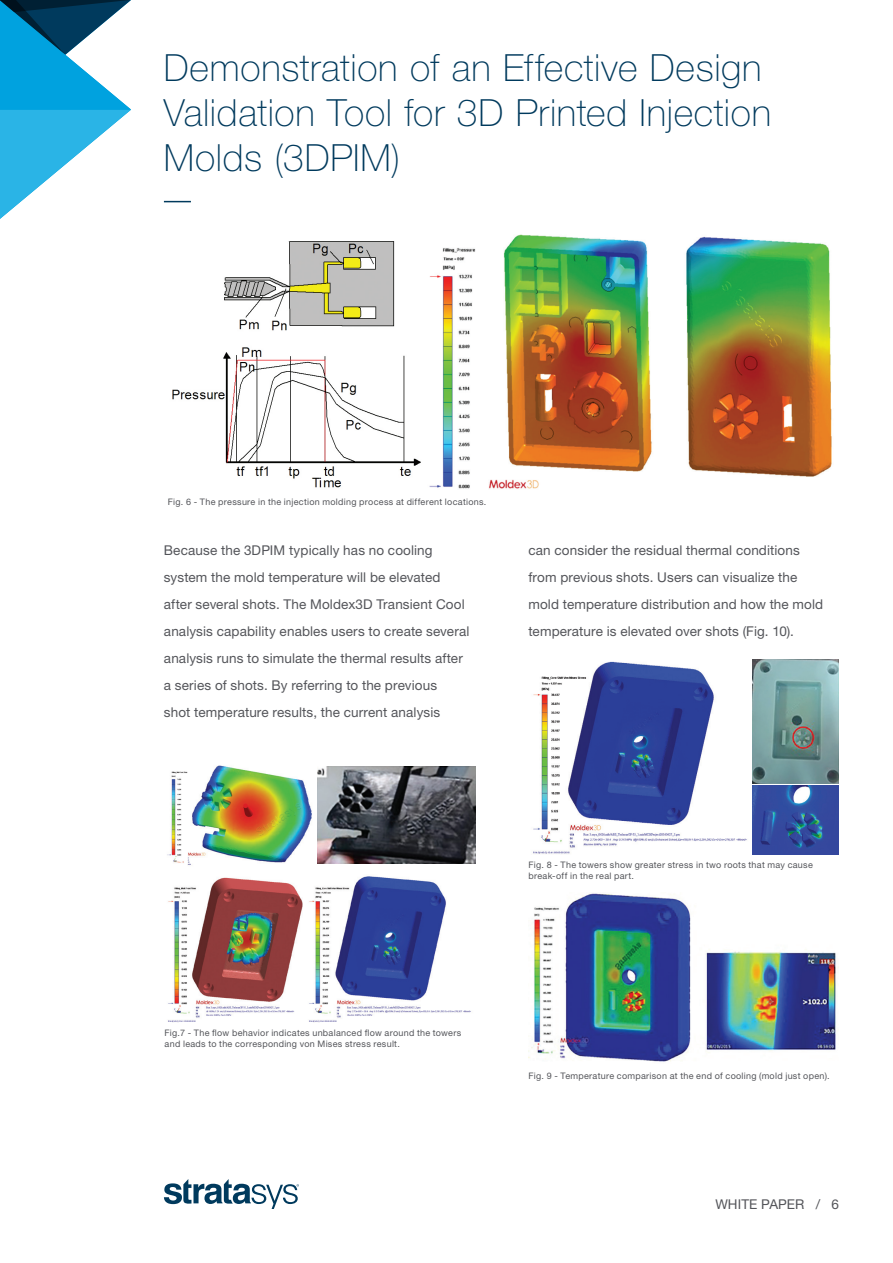
<style>
.page{position:relative;width:893px;height:1263px;background:#fff}
.page>*{position:absolute;margin:0;border:0;box-sizing:border-box;transform-origin:0 0}
.t1{font:100 37.5px/45px "Helvetica Neue LT Std";letter-spacing:.015em;color:#003a5d}
.WP_-_Body_Copy{font:13.5px/27px "Helvetica Neue LT Std";letter-spacing:.01em;color:#54555a}
.WP_-_Image_Caption{font:9px/10.5px "Helvetica Neue LT Std";letter-spacing:.03em;color:#54555a}
</style>
<div class="page">
<svg style="left:164px;top:1179px;width:135px;height:30px"></svg>
<svg style="left:0;top:0;width:131px;height:219px"></svg>
<svg style="left:164px;top:201px;width:27px;height:1px"></svg>
<img style="left:528px;top:893px;width:311px;height:169px">
<img style="left:168px;top:876px;width:303px;height:146px">
<img style="left:167px;top:765px;width:145px;height:100px">
<img style="left:318px;top:767px;width:157px;height:96px">
<img style="left:172px;top:241px;width:249px;height:247px">
<img style="left:429px;top:234px;width:403px;height:255px">
<img style="left:533px;top:660px;width:222px;height:195px">
<img style="left:753px;top:786px;width:86px;height:69px">
<img style="left:753px;top:660px;width:85px;height:124px">
<h1 class="t1" style="left:164px;top:45px;width:609px">Demonstration of an Effective Design<br>Validation Tool for 3D Printed Injection<br>Molds (3DPIM)</h1>
<p class="WP_-_Image_Caption" style="left:168px;top:496px;width:320px">Fig. 6 - The pressure in the injection molding process at different locations.</p>
<p class="WP_-_Body_Copy" style="left:164px;top:536px;width:307px">Because the 3DPIM typically has no cooling system the mold temperature will be elevated after several shots. The Moldex3D Transient Cool analysis capability enables users to create several analysis runs to simulate the thermal results after a series of shots. By referring to the previous<br>shot temperature results, the current analysis</p>
<p class="WP_-_Body_Copy" style="left:528px;top:536px;width:296px">can consider the residual thermal conditions from previous shots. Users can visualize the mold temperature distribution and how the mold temperature is elevated over shots (Fig. 10).</p>
<p class="WP_-_Image_Caption" style="left:165px;top:1027px;width:298px">Fig.7 - The flow behavior indicates unbalanced flow around the towers and leads to the corresponding von Mises stress result.</p>
<p class="WP_-_Image_Caption" style="left:528px;top:860px;width:286px">Fig. 8 - The towers show greater stress in two roots that may cause break-off in the real part.</p>
<p class="WP_-_Image_Caption" style="left:528px;top:1070px;width:303px">Fig. 9 - Temperature comparison at the end of cooling (mold just open).</p>
<p class="WP_-_Body_Copy" style="left:715px;top:1190px;width:125px">WHITE PAPER / 6</p>
</div>
